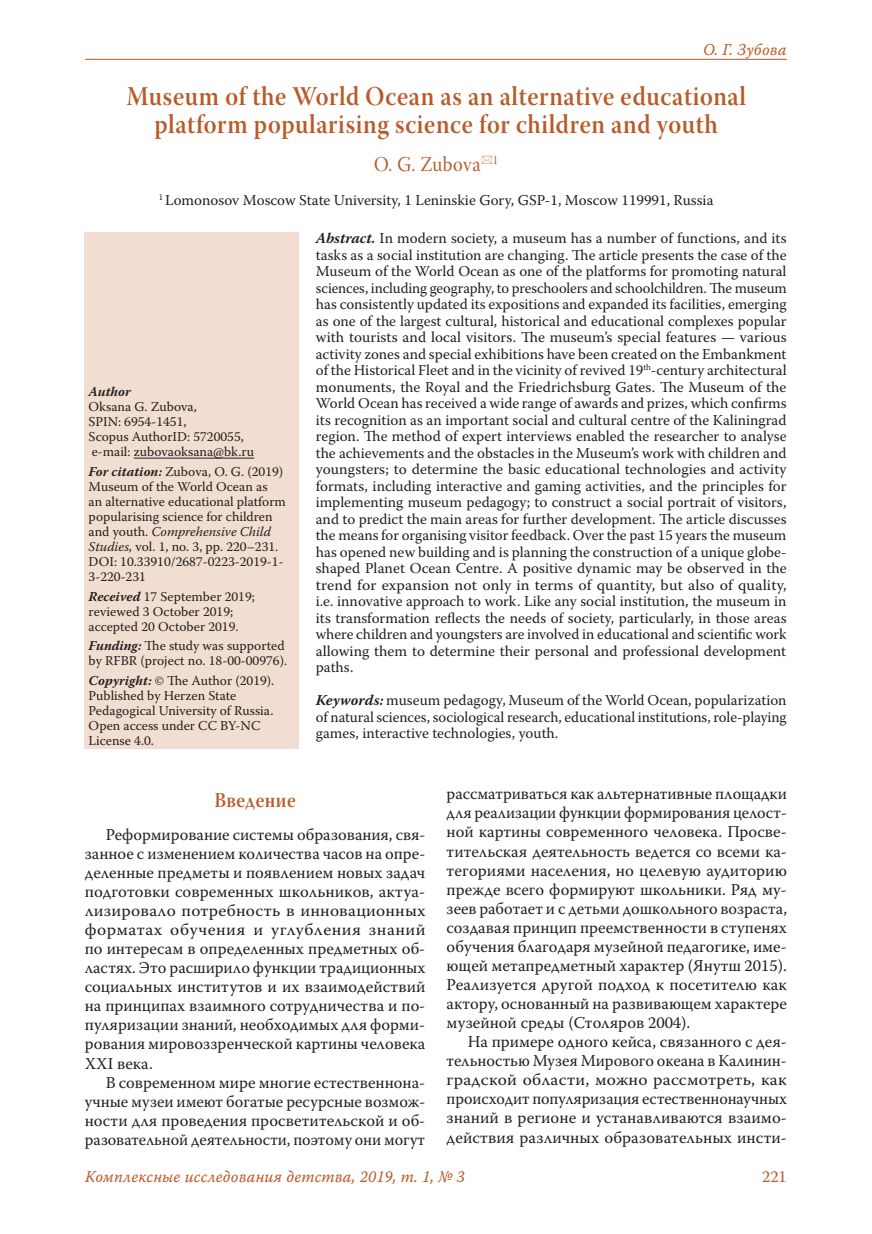
<style>
.page{position:relative;width:872px;height:1234px;background:#fff}
.page>*{position:absolute;margin:0;border:0;box-sizing:border-box;transform-origin:0 0}
.Заголовок_1{font:27px/28.5px "Warnock Pro Semibold Subh";letter-spacing:.025em;color:#b95b28;text-align:center;scale:.9 1}
.Заголовок_2{font:21px "Warnock Pro Subh";letter-spacing:.025em;color:#b95b28;scale:.9 1}
.Заголовок_3{font:21px "Warnock Pro Semibold Subh";letter-spacing:.025em;color:#b95b28;scale:.9 1}
.Body{font:16.5px/19px "Warnock Pro";color:#231f20;text-align:justify}
.t1{font:16.5px "Warnock Pro It Capt";letter-spacing:.01em;color:#b95b28;scale:.95 1}
.t2{font:16.5px "Warnock Pro";color:#b95b28}
.Annotation{font:15px/16.5px "Warnock Pro";color:#231f20;text-align:justify}
.Affiliation{font:15px "Warnock Pro";color:#231f20}
.Affiliation_info{font:13.5px/15px "Warnock Pro";color:#231f20}
.s1{font-weight:700;font-style:italic}
.s2{font-style:italic}
</style>
<div class="page">
<hr style="left:85px;top:59px;width:702px;height:1px;background:#b95b28">
<div style="left:84px;top:232px;width:214px;height:516px;background:#f2ded0"></div>
<hr style="left:134px;top:457px;width:120px;height:1px;background:#231f20">
<p class="t1" style="left:703px;top:39px;width:90px">О. Г. Зубова</p>
<p class="Заголовок_1" style="left:126px;top:81px;width:690px">Museum of the World Ocean as an alternative educational platform popularising science for children and youth</p>
<p class="Заголовок_2" style="left:374px;top:152px;width:139px">O. G. Zubova <sup>1</sup></p>
<p class="Affiliation" style="left:159px;top:191px;width:556px"><sup>1</sup> Lomonosov Moscow State University, 1 Leninskie Gory, GSP-1, Moscow 119991, Russia</p>
<p class="Affiliation_info" style="left:89px;top:384px;width:167px"><span class="s1">Author<br></span>Oksana G. Zubova,<br>SPIN: 6954-1451,<br>Scopus AuthorID: 5720055, e-mail: zubovaoksana@bk.ru</p>
<p class="Affiliation_info" style="left:89px;top:463px;width:199px"><span class="s1">For citation:</span> Zubova, O. G. (2019)<br>Museum of the World Ocean as<br>an alternative educational platform popularising science for children and youth. <span class="s2">Comprehensive Child<br>Studies,</span> vol. 1, no. 3, pp. 220–231.<br>DOI: 10.33910/2687-0223-2019-1-<br>3-220-231</p>
<p class="Affiliation_info" style="left:89px;top:588px;width:168px"><span class="s1">Received</span> 17 September 2019; reviewed 3 October 2019; accepted 20 October 2019.</p>
<p class="Affiliation_info" style="left:89px;top:637px;width:200px"><span class="s1">Funding:</span> The study was supported by RFBR (project no. 18-00-00976).</p>
<p class="Affiliation_info" style="left:89px;top:672px;width:187px"><span class="s1">Copyright:</span> © The Author (2019).<br>Published by Herzen State<br>Pedagogical University of Russia.<br>Open access under CC BY-NC<br>License 4.0.</p>
<p class="Annotation" style="left:316px;top:229px;width:472px"><span class="s1">Abstract.</span> In modern society, a museum has a number of functions, and its tasks as a social institution are changing. The article presents the case of the Museum of the World Ocean as one of the platforms for promoting natural sciences, including geography, to preschoolers and schoolchildren. The museum has consistently updated its expositions and expanded its facilities, emerging as one of the largest cultural, historical and educational complexes popular with tourists and local visitors. The museum’s special features — various activity zones and special exhibitions have been created on the Embankment of the Historical Fleet and in the vicinity of revived 19<sup>th</sup>-century architectural monuments, the Royal and the Friedrichsburg Gates. The Museum of the World Ocean has received a wide range of awards and prizes, which confirms its recognition as an important social and cultural centre of the Kaliningrad region. The method of expert interviews enabled the researcher to analyse the achievements and the obstacles in the Museum’s work with children and youngsters; to determine the basic educational technologies and activity formats, including interactive and gaming activities, and the principles for implementing museum pedagogy; to construct a social portrait of visitors, and to predict the main areas for further development. The article discusses the means for organising visitor feedback. Over the past 15 years the museum has opened new building and is planning the construction of a unique globe&shy;shaped Planet Ocean Centre. A positive dynamic may be observed in the trend for expansion not only in terms of quantity, but also of quality, i.e. innovative approach to work. Like any social institution, the museum in its transformation reflects the needs of society, particularly, in those areas where children and youngsters are involved in educational and scientific work allowing them to determine their personal and professional development paths.</p>
<p class="Annotation" style="left:316px;top:691px;width:472px"><span class="s1">Keywords:</span> museum pedagogy, Museum of the World Ocean, popularization of natural sciences, sociological research, educational institutions, role-playing games, interactive technologies, youth.</p>
<p class="Заголовок_3" style="left:214px;top:787px;width:92px">Введение</p>
<p class="Body" style="left:85px;top:824px;width:342px;text-indent:21px">Реформирование системы образования, свя&shy;занное с изменением количества часов на опре&shy;деленные предметы и появлением новых задач подготовки современных школьников, актуа&shy;лизировало потребность в инновационных форматах обучения и углубления знаний по интересам в определенных предметных об&shy;ластях. Это расширило функции традиционных социальных институтов и их взаимодействий на принципах взаимного сотрудничества и по&shy;пуляризации знаний, необходимых для форми&shy;рования мировоззренческой картины человека ХХI века.</p>
<p class="Body" style="left:85px;top:1072px;width:342px;text-indent:21px">В современном мире многие естественнона&shy;учные музеи имеют богатые ресурсные возмож&shy;ности для проведения просветительской и об&shy;разовательной деятельности, поэтому они могут</p>
<p class="Body" style="left:446px;top:784px;width:342px">рассматриваться как альтернативные площадки для реализации функции формирования целост&shy;ной картины современного человека. Просве&shy;тительская деятельность ведется со всеми ка&shy;тегориями населения, но целевую аудиторию прежде всего формируют школьники. Ряд му&shy;зеев работает и с детьми дошкольного возраста, создавая принцип преемственности в ступенях обучения благодаря музейной педагогике, име&shy;ющей метапредметный характер (Янутш 2015).<br>Реализуется другой подход к посетителю как актору, основанный на развивающем характере музейной среды (Столяров 2004).</p>
<p class="Body" style="left:446px;top:1031px;width:342px;text-indent:21px">На примере одного кейса, связанного с дея&shy;тельностью Музея Мирового океана в Калинин&shy;градской области, можно рассмотреть, как происходит популяризация естественнонаучных знаний в регионе и устанавливаются взаимо&shy;действия различных образовательных инсти-</p>
<p class="t1" style="left:85px;top:1166px;width:401px">Комплексные исследования детства, 2019, т. 1, № 3</p>
<p class="t2" style="left:762px;top:1166px;width:26px">221</p>
</div>
